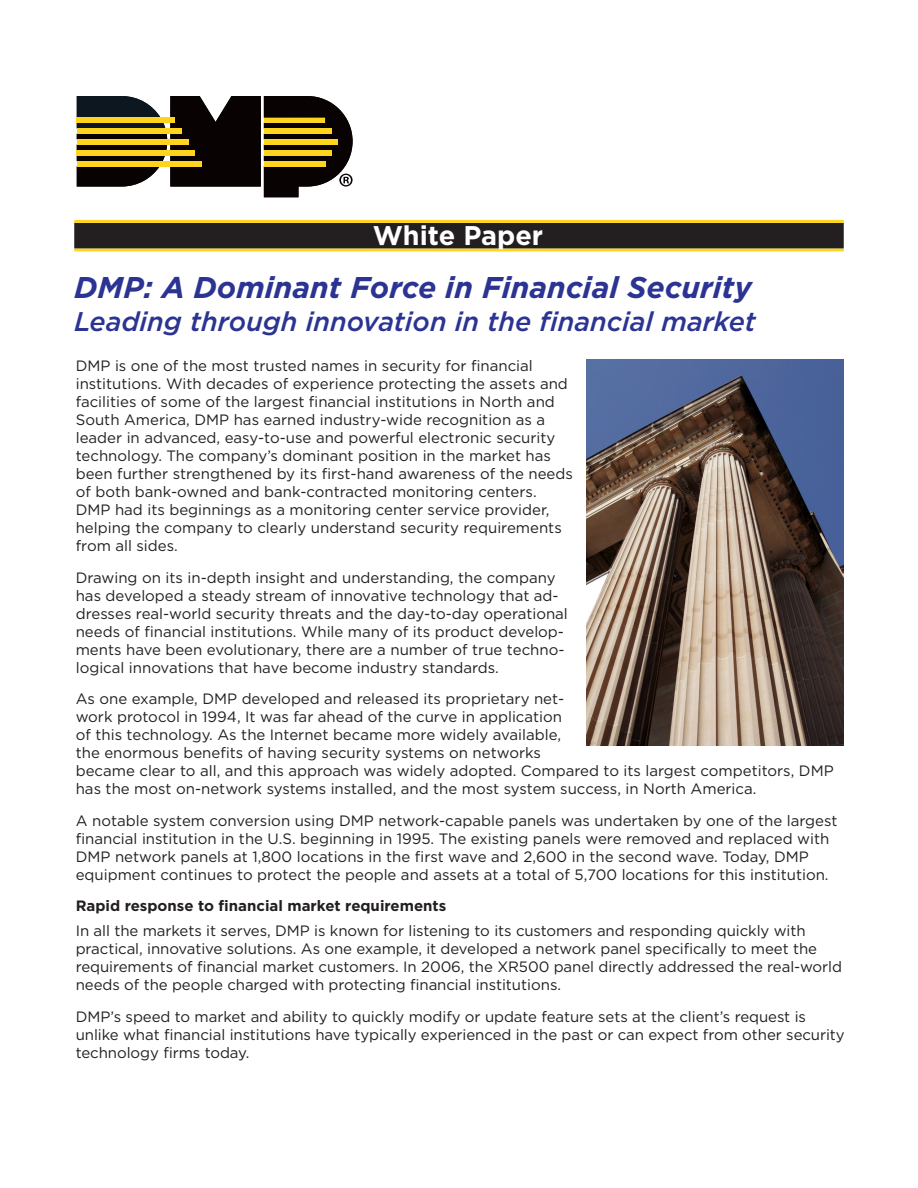
<style>
.page{position:relative;width:918px;height:1188px;background:#fff}
.page>*{position:absolute;margin:0;border:0;box-sizing:border-box;transform-origin:0 0}
.t1{font:italic 700 30px "Gotham";color:#2b3492}
.t2{font:italic 500 27px "Gotham";color:#2b3492}
.t3{font:700 27px "Gotham";color:#fff}
.t4{font:15px/18px "Gotham";color:#231f20}
.t5{font:700 15px "Gotham";color:#231f20}
</style>
<div class="page">
<hr style="left:74px;top:248px;width:770px;height:3px;background:#fed41d">
<div style="left:74px;top:223px;width:770px;height:25px;background:#231f20"></div>
<hr style="left:74px;top:220px;width:770px;height:3px;background:#fed41d">
<svg style="left:77px;top:96px;width:276px;height:101px"></svg>
<div style="left:77px;top:118px;width:98px;height:5px;background:#fed41d"></div>
<div style="left:264px;top:118px;width:61px;height:5px;background:#fed41d"></div>
<div style="left:77px;top:161px;width:125px;height:5px;background:#fed41d"></div>
<div style="left:264px;top:161px;width:61px;height:5px;background:#fed41d"></div>
<div style="left:77px;top:150px;width:118px;height:5px;background:#fed41d"></div>
<div style="left:264px;top:150px;width:68px;height:5px;background:#fed41d"></div>
<div style="left:77px;top:139px;width:111px;height:6px;background:#fed41d"></div>
<div style="left:264px;top:139px;width:73px;height:6px;background:#fed41d"></div>
<div style="left:77px;top:129px;width:105px;height:5px;background:#fed41d"></div>
<div style="left:264px;top:129px;width:68px;height:5px;background:#fed41d"></div>
<img style="left:586px;top:360px;width:258px;height:386px">
<p class="t3" style="left:373px;top:217px;width:172px">White Paper</p>
<p class="t1" style="left:74px;top:268px;width:679px">DMP: A Dominant Force in Financial Security</p>
<p class="t2" style="left:74px;top:304px;width:683px">Leading through innovation in the financial market</p>
<p class="t4" style="left:76px;top:357px;width:499px">DMP is one of the most trusted names in security for financial institutions. With decades of experience protecting the assets and facilities of some of the largest financial institutions in North and South America, DMP has earned industry-wide recognition as a leader in advanced, easy-to-use and powerful electronic security technology. The company’s dominant position in the market has been further strengthened by its first-hand awareness of the needs of both bank-owned and bank-contracted monitoring centers.<br>DMP had its beginnings as a monitoring center service provider, helping the company to clearly understand security requirements from all sides.</p>
<p class="t4" style="left:76px;top:568px;width:494px">Drawing on its in-depth insight and understanding, the company has developed a steady stream of innovative technology that ad&shy;dresses real-world security threats and the day-to-day operational needs of financial institutions. While many of its product develop&shy;ments have been evolutionary, there are a number of true techno&shy;logical innovations that have become industry standards.</p>
<p class="t4" style="left:76px;top:690px;width:490px">As one example, DMP developed and released its proprietary net&shy;work protocol in 1994, It was far ahead of the curve in application of this technology. As the Internet became more widely available, the enormous benefits of having security systems on networks</p>
<p class="t4" style="left:76px;top:762px;width:759px">became clear to all, and this approach was widely adopted. Compared to its largest competitors, DMP has the most on-network systems installed, and the most system success, in North America.</p>
<p class="t4" style="left:76px;top:811px;width:763px">A notable system conversion using DMP network-capable panels was undertaken by one of the largest financial institution in the U.S. beginning in 1995. The existing panels were removed and replaced with DMP network panels at 1,800 locations in the first wave and 2,600 in the second wave. Today, DMP equipment continues to protect the people and assets at a total of 5,700 locations for this institution.</p>
<p class="t5" style="left:76px;top:896px;width:372px">Rapid response to financial market requirements</p>
<p class="t4" style="left:76px;top:921px;width:768px">In all the markets it serves, DMP is known for listening to its customers and responding quickly with practical, innovative solutions. As one example, it developed a network panel specifically to meet the requirements of financial market customers. In 2006, the XR500 panel directly addressed the real-world needs of the people charged with protecting financial institutions.</p>
<p class="t4" style="left:76px;top:1007px;width:771px">DMP’s speed to market and ability to quickly modify or update feature sets at the client’s request is unlike what financial institutions have typically experienced in the past or can expect from other security technology firms today.</p>
</div>
